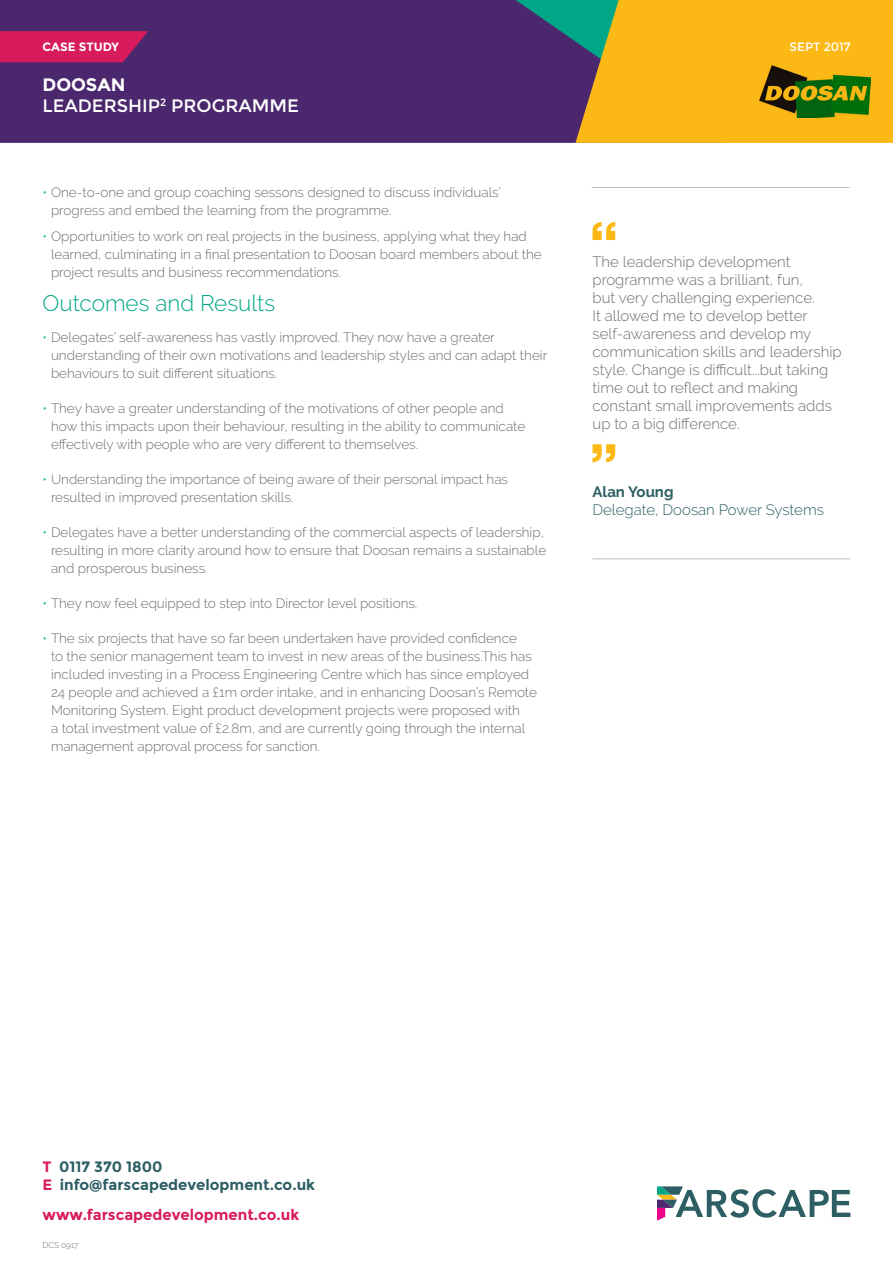
<style>
.page{position:relative;width:893px;height:1263px;background:#fff}
.page>*{position:absolute;margin:0;border:0;box-sizing:border-box;transform-origin:0 0}
.Subhead_1{font:300 22.5px "Raleway";color:#00a786}
.Heading_2__SMALL{font:18px "Montserrat";color:#fff}
.Heading_1__SMALL{font:700 18px "Montserrat";color:#fff}
.Case_Study_Quote{font:300 15px/18px "Raleway";color:#6c6d70}
.t1{font:700 15px/18px "Montserrat";color:#2c5e63}
.t2{font:700 15px "Montserrat";color:#d81b5c}
.Quotee{font:300 15px "Raleway";color:#2c5e63}
.Quotee-2{font:700 15px "Raleway";color:#2c5e63}
.t3{font:300 13.5px/18px "Raleway";color:#6c6d70}
.t4{font:700 12px "Montserrat";letter-spacing:-.005em;color:#fff}
.t5{font:12px "Montserrat";color:#fff}
.Body__before_bullet{font:300 8.25px "Raleway";color:#6c6d70}
.s1{color:#24bca4}
.s2{color:#d81b5c}
</style>
<div class="page">
<div style="left:0;top:0;width:575px;height:143px;background:#4b286d"></div>
<svg style="left:575px;top:0;width:318px;height:143px;fill:#fcb814"></svg>
<svg style="left:0;top:31px;width:148px;height:31px"></svg>
<svg style="left:657px;top:1186px;width:193px;height:34px"></svg>
<svg style="left:592px;top:222px;width:23px;height:18px"></svg>
<svg style="left:592px;top:444px;width:23px;height:18px"></svg>
<hr style="left:592px;top:187px;width:257px;height:1px;background:#bcbdc0">
<hr style="left:592px;top:558px;width:258px;height:1px;background:#bcbdc0">
<img style="left:760px;top:65px;width:110px;height:52px">
<p class="t4" style="left:43px;top:40px;width:78px">CASE STUDY</p>
<p class="t5" style="left:790px;top:40px;width:62px">SEPT 2017</p>
<p class="Heading_1__SMALL" style="left:43px;top:74px;width:84px">DOOSAN</p>
<p class="Heading_2__SMALL" style="left:43px;top:95px;width:258px">LEADERSHIP<sup>2</sup> PROGRAMME</p>
<p class="t3" style="left:51px;top:183px;width:451px;text-indent:-9px"><span class="s1">•</span> One-to-one and group coaching sessons designed to discuss individuals’ progress and embed the learning from the programme.</p>
<p class="t3" style="left:51px;top:227px;width:492px;text-indent:-9px"><span class="s1">•</span> Opportunities to work on real projects in the business, applying what they had learned, culminating in a final presentation to Doosan board members about the project results and business recommendations.</p>
<p class="Subhead_1" style="left:43px;top:290px;width:234px">Outcomes and Results</p>
<p class="t3" style="left:51px;top:328px;width:498px;text-indent:-9px"><span class="s1">•</span> Delegates’ self-awareness has vastly improved. They now have a greater understanding of their own motivations and leadership styles and can adapt their behaviours to suit different situations.</p>
<p class="t3" style="left:51px;top:399px;width:476px;text-indent:-9px"><span class="s1">•</span> They have a greater understanding of the motivations of other people and how this impacts upon their behaviour, resulting in the ability to communicate effectively with people who are very different to themselves.</p>
<p class="t3" style="left:51px;top:470px;width:459px;text-indent:-9px"><span class="s1">•</span> Understanding the importance of being aware of their personal impact has resulted in improved presentation skills.</p>
<p class="t3" style="left:51px;top:523px;width:497px;text-indent:-9px"><span class="s1">•</span> Delegates have a better understanding of the commercial aspects of leadership, resulting in more clarity around how to ensure that Doosan remains a sustainable and prosperous business.</p>
<p class="t3" style="left:43px;top:594px;width:376px"><span class="s1">•</span> They now feel equipped to step into Director level positions.</p>
<p class="t3" style="left:51px;top:629px;width:487px;text-indent:-9px"><span class="s1">•</span> The six projects that have so far been undertaken have provided confidence<br>to the senior management team to invest in new areas of the business.This has included investing in a Process Engineering Centre which has since employed 24 people and achieved a £1m order intake, and in enhancing Doosan’s Remote Monitoring System. Eight product development projects were proposed with<br>a total investment value of £2.8m, and are currently going through the internal management approval process for sanction.</p>
<p class="Case_Study_Quote" style="left:592px;top:252px;width:251px">The leadership development programme was a brilliant, fun,<br>but very challenging experience.<br>It allowed me to develop better self-awareness and develop my communication skills and leadership style. Change is difficult...but taking time out to reflect and making constant small improvements adds up to a big difference.</p>
<p class="Quotee-2" style="left:592px;top:484px;width:83px">Alan Young</p>
<p class="Quotee" style="left:592px;top:501px;width:233px">Delegate, Doosan Power Systems</p>
<p class="t1" style="left:43px;top:1158px;width:274px"><span class="s2">T</span> 0117 370 1800<br><span class="s2">E</span> info@farscapedevelopment.co.uk</p>
<p class="t2" style="left:43px;top:1206px;width:258px">www.farscapedevelopment.co.uk</p>
<p class="Body__before_bullet" style="left:43px;top:1240px;width:38px">DCS 0917</p>
</div>
